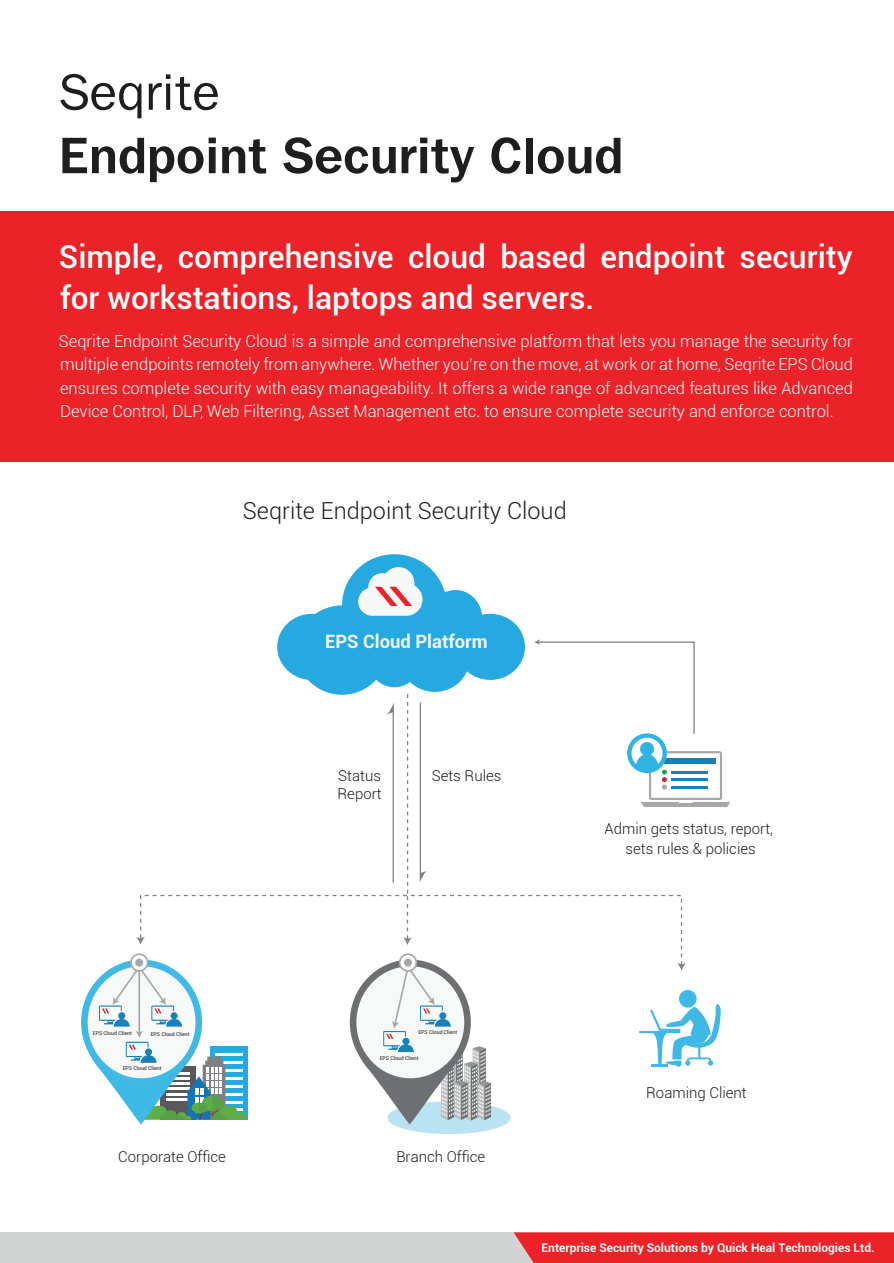
<style>
.page{position:relative;width:894px;height:1263px;background:#fff}
.page>*{position:absolute;margin:0;border:0;box-sizing:border-box;transform-origin:0 0}
.t1{font:700 52.05px "Tee Franklin";color:#201d1e}
.t2{font:500 52.05px "Tee Franklin";color:#201d1e}
.t3{font:500 31.5px/40.5px "Roboto";color:#fff}
.t4{font:300 23.4px "Roboto";color:#1f1c1d}
.t5{font:700 18.45px "Roboto";color:#f6f8f8}
.t6{font:300 16.5px/23.2px "Roboto";color:#fff;text-align:justify}
.t7{font:300 15px/20.2px "Roboto";color:#1f1c1d;text-align:center}
.t8{font:700 12px "Roboto";color:#f6f8f8}
.t9{font:5.25px "Roboto";color:#1f1c1d}
</style>
<div class="page">
<div style="left:0;top:211px;width:893px;height:250px;background:#eb2228"></div>
<div style="left:387px;top:1101px;width:123px;height:33px;background:#b9e3f2;border-radius:50%"></div>
<svg style="left:81px;top:554px;width:648px;height:570px"></svg>
<div style="left:0;top:1232px;width:893px;height:31px;background:#d2d3d3"></div>
<div style="left:513px;top:1232px;width:380px;height:31px;background:#eb2228"></div>
<h1 class="t2" style="left:59px;top:62px;width:162px">Seqrite</h1>
<h1 class="t1" style="left:59px;top:125px;width:565px">Endpoint Security Cloud</h1>
<h2 class="t3" style="left:59px;top:236px;width:795px">Simple, comprehensive cloud based endpoint security for workstations, laptops and servers.</h2>
<p class="t6" style="left:59px;top:329px;width:795px">Seqrite Endpoint Security Cloud is a simple and comprehensive platform that lets you manage the security for multiple endpoints remotely from anywhere. Whether you’re on the move, at work or at home, Seqrite EPS Cloud ensures complete security with easy manageability. It offers a wide range of advanced features like Advanced Device Control, DLP, Web Filtering, Asset Management etc. to ensure complete security and enforce control.</p>
<h3 class="t4" style="left:243px;top:495px;width:325px">Seqrite Endpoint Security Cloud</h3>
<p class="t5" style="left:325px;top:629px;width:164px">EPS Cloud Platform</p>
<p class="t9" style="left:93px;top:1029px;width:40px">EPS Cloud Client</p>
<p class="t9" style="left:151px;top:1030px;width:40px">EPS Cloud Client</p>
<p class="t9" style="left:123px;top:1064px;width:40px">EPS Cloud Client</p>
<p class="t7" style="left:118px;top:1145px;width:109px">Corporate Office</p>
<p class="t7" style="left:338px;top:765px;width:44px">Status</p>
<p class="t7" style="left:431px;top:765px;width:71px">Sets Rules</p>
<p class="t7" style="left:337px;top:782px;width:46px">Report</p>
<p class="t7" style="left:604px;top:818px;width:170px">Admin gets status, report, sets rules &amp; policies</p>
<p class="t9" style="left:418px;top:1028px;width:40px">EPS Cloud Client</p>
<p class="t9" style="left:379px;top:1054px;width:40px">EPS Cloud Client</p>
<p class="t7" style="left:396px;top:1145px;width:90px">Branch Office</p>
<p class="t7" style="left:646px;top:1082px;width:102px">Roaming Client</p>
<p class="t8" style="left:541px;top:1238px;width:334px">Enterprise Security Solutions by Quick Heal Technologies Ltd.</p>
</div>
